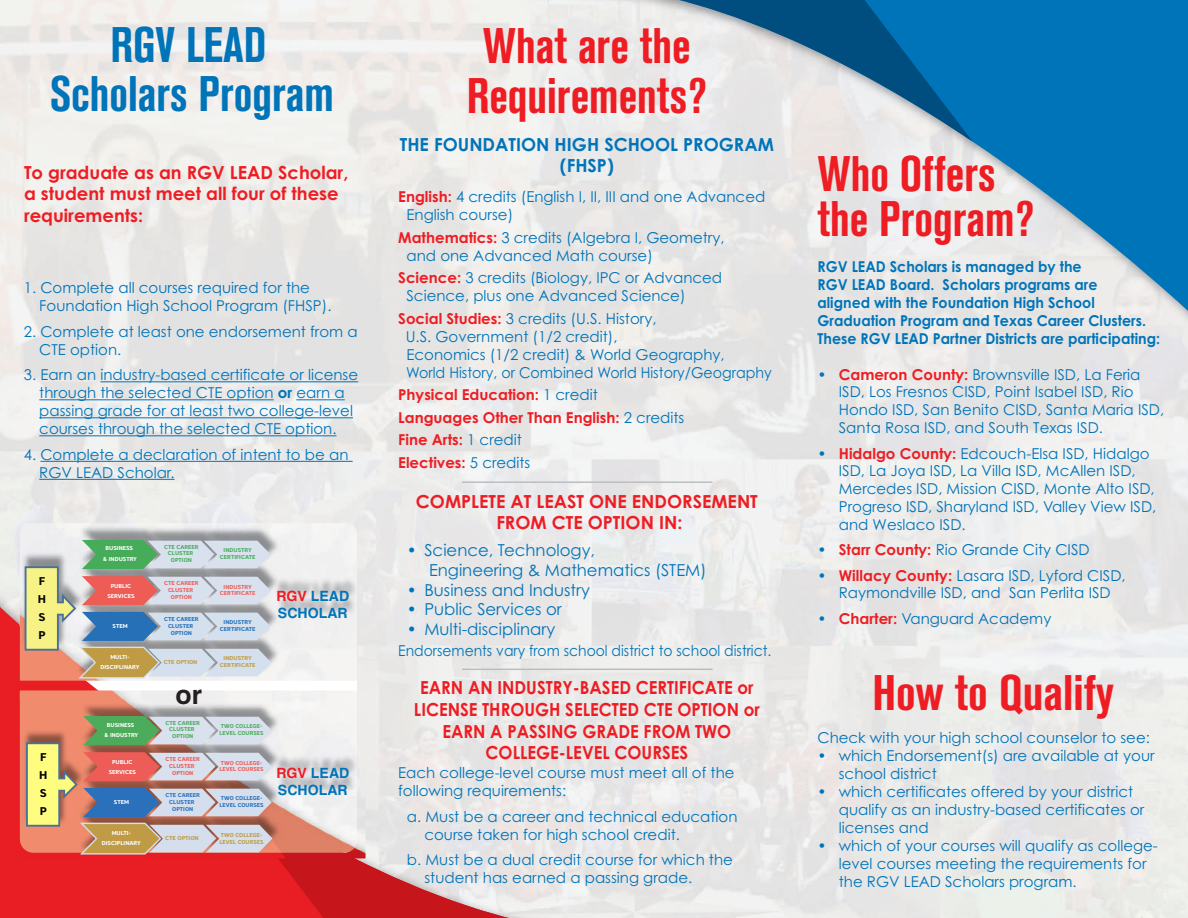
<style>
.page{position:relative;width:1188px;height:918px;background:#fff}
.page>*{position:absolute;margin:0;border:0;box-sizing:border-box;transform-origin:0 0}
.t1{font:49.5px/45px "Akzidenz Grotesk BQ Bd Cnd Alt";color:#ee1d23;scale:.95 1}
.t2{font:49.5px/49.5px "Akzidenz Grotesk BQ Bd Cnd Alt";color:#0074b9;text-align:center;scale:.95 1}
.t3{font:49.5px "Akzidenz Grotesk BQ Bd Cnd Alt";color:#ee1d23}
.t4{font:700 26.4px "Helvetica";color:#231f20}
.t5{font:700 18px/21.3px "Century Gothic";color:#ee1d23;text-align:center}
.t6{font:700 18px/21.6px "Century Gothic";color:#ee1d23;text-align:center;scale:.93 1}
.t7{font:700 18px/21.6px "Century Gothic";color:#0074b9;text-align:center}
.t8{font:16.5px/19.5px "Century Gothic";color:#0074b9}
.t9{font:15px/18px "Century Gothic";color:#0074b9}
.t10{font:700 15px/18px "Century Gothic";color:#0074b9;scale:.95 1}
.t11{font:700 15px/22.5px "Century Gothic";color:#ee1d23}
.t12{font:15px "Century Gothic";color:#0074b9;scale:.93 1}
.t13{font:700 14.1px/17px "Helvetica";color:#0074b9}
.t14{font:700 11.25px/17.9px "Core Sans A65";color:#000;text-align:justify}
.t15{font:700 11.25px/17.9px "Core Sans A65";color:#040503;text-align:justify}
.t16{font:700 5.7px/10.4px "Core Sans A65";color:#fff;text-align:center}
.t17{font:700 5.7px/6.8px "Core Sans A65";color:#47ac5a;text-align:center}
.t18{font:700 5.7px/6.8px "Core Sans A65";color:#ee5c56;text-align:center}
.t19{font:700 5.7px/6.8px "Core Sans A65";color:#2670b8;text-align:center}
.t20{font:700 5.7px/6.8px "Core Sans A65";color:#bf9c43;text-align:center}
.t21{font:700 5.55px/10.4px "Core Sans A65";color:#fff;text-align:center}
.t22{font:700 5.55px/6.8px "Core Sans A65";color:#4cac5b;text-align:center}
.t23{font:700 5.55px/6.8px "Core Sans A65";color:#ed5c56;text-align:center}
.t24{font:700 5.55px/6.8px "Core Sans A65";color:#2b70ba;text-align:center}
.t25{font:700 5.55px/6.8px "Core Sans A65";color:#bf9b45}
.s1{font-weight:700}
.s2{color:#ee1d23}
.s3{font-weight:700;color:#ee1d23}
.s4{font-weight:400;color:#0074b9}
</style>
<div class="page">
<svg style="left:0;top:594px;width:594px;height:324px;fill:#e9e6e6"></svg>
<svg style="left:594px;top:0;width:594px;height:323px;background:#97bfd6"></svg>
<svg style="left:215px;top:776px;width:379px;height:142px;background:#e3a8aa"></svg>
<svg style="left:594px;top:0;width:379px;height:142px;background:#9ab8cc"></svg>
<hr style="left:100px;top:381px;width:258px;height:1px;background:#0074b9">
<hr style="left:39px;top:399px;width:235px;height:1px;background:#0074b9">
<hr style="left:296px;top:399px;width:49px;height:1px;background:#0074b9">
<hr style="left:39px;top:417px;width:314px;height:1px;background:#0074b9">
<hr style="left:39px;top:435px;width:297px;height:1px;background:#0074b9">
<hr style="left:40px;top:461px;width:313px;height:1px;background:#0074b9">
<hr style="left:39px;top:479px;width:136px;height:1px;background:#0074b9">
<img style="left:19px;top:690px;width:347px;height:168px">
<img style="left:20px;top:839px;width:337px;height:14px">
<svg style="left:26px;top:716px;width:247px;height:139px;background:#c1a897"></svg>
<img style="left:351px;top:534px;width:15px;height:157px">
<img style="left:19px;top:534px;width:7px;height:157px">
<svg style="left:25px;top:540px;width:246px;height:139px;background:#bebdb4"></svg>
<hr style="left:462px;top:481px;width:251px;height:2px;background:#bcbdc0">
<hr style="left:462px;top:669px;width:251px;height:1px;background:#bcbdc0">
<h1 class="t2" style="left:50px;top:25px;width:301px">RGV LEAD<br>Scholars Program</h1>
<p class="t5" style="left:24px;top:164px;width:326px;text-align:left">To graduate as an RGV LEAD Scholar, a student must meet all four of these requirements:</p>
<p class="t9" style="left:39px;top:280px;width:294px;text-indent:-16px">1. Complete all courses required for the<br>Foundation High School Program (FHSP).</p>
<p class="t9" style="left:39px;top:324px;width:320px;text-indent:-16px">2. Complete at least one endorsement from a<br>CTE option.</p>
<p class="t9" style="left:39px;top:367px;width:320px;text-indent:-16px">3. Earn an industry-based certificate or license through the selected CTE option <span class="s1">or</span> earn a passing grade for at least two college-level courses through the selected CTE option.</p>
<p class="t9" style="left:39px;top:447px;width:311px;text-indent:-16px">4. Complete a declaration of intent to be an<br>RGV LEAD Scholar.</p>
<p class="t15" style="left:38px;top:573px;width:10px">F H S P</p>
<p class="t14" style="left:39px;top:749px;width:10px">F H S P</p>
<p class="t16" style="left:103px;top:543px;width:35px">BUSINESS<br>&amp; INDUSTRY</p>
<p class="t16" style="left:107px;top:580px;width:29px">PUBLIC<br>SERVICES</p>
<p class="t16" style="left:113px;top:621px;width:17px">STEM</p>
<p class="t16" style="left:100px;top:651px;width:41px">MULTI-<br>DISCIPLINARY</p>
<p class="t21" style="left:105px;top:719px;width:35px">BUSINESS<br>&amp; INDUSTRY</p>
<p class="t21" style="left:109px;top:757px;width:29px">PUBLIC<br>SERVICES</p>
<p class="t21" style="left:114px;top:797px;width:17px">STEM</p>
<p class="t21" style="left:102px;top:827px;width:41px">MULTI-<br>DISCIPLINARY</p>
<p class="t17" style="left:164px;top:543px;width:36px">CTE CAREER<br>CLUSTER<br>OPTION</p>
<p class="t17" style="left:220px;top:547px;width:37px">INDUSTRY<br>CERTIFICATE</p>
<p class="t18" style="left:164px;top:580px;width:36px">CTE CAREER<br>CLUSTER<br>OPTION</p>
<p class="t18" style="left:220px;top:583px;width:37px">INDUSTRY<br>CERTIFICATE</p>
<p class="t19" style="left:164px;top:616px;width:36px">CTE CAREER<br>CLUSTER<br>OPTION</p>
<p class="t19" style="left:220px;top:619px;width:37px">INDUSTRY<br>CERTIFICATE</p>
<p class="t20" style="left:220px;top:655px;width:37px">INDUSTRY<br>CERTIFICATE</p>
<p class="t20" style="left:164px;top:658px;width:35px">CTE OPTION</p>
<h2 class="t4" style="left:176px;top:685px;width:28px">or</h2>
<p class="t22" style="left:165px;top:719px;width:36px">CTE CAREER<br>CLUSTER<br>OPTION</p>
<p class="t22" style="left:220px;top:723px;width:45px;text-align:left">TWO COLLEGE-<br>LEVEL COURSES</p>
<p class="t23" style="left:165px;top:756px;width:36px">CTE CAREER<br>CLUSTER<br>OPTION</p>
<p class="t23" style="left:220px;top:759px;width:45px;text-align:left">TWO COLLEGE-<br>LEVEL COURSES</p>
<p class="t24" style="left:165px;top:792px;width:36px">CTE CAREER<br>CLUSTER<br>OPTION</p>
<p class="t24" style="left:220px;top:795px;width:45px;text-align:left">TWO COLLEGE-<br>LEVEL COURSES</p>
<p class="t25" style="left:220px;top:832px;width:45px">TWO COLLEGE-<br>LEVEL COURSES</p>
<p class="t25" style="left:165px;top:834px;width:35px">CTE OPTION</p>
<p class="t13" style="left:276px;top:589px;width:75px"><span class="s2">RGV</span> LEAD<br>SCHOLAR</p>
<p class="t13" style="left:276px;top:766px;width:75px"><span class="s2">RGV</span> LEAD<br>SCHOLAR</p>
<h1 class="t1" style="left:467px;top:26px;width:254px;line-height:49.5px;text-align:center">What are the<br>Requirements?</h1>
<p class="t7" style="left:400px;top:135px;width:376px">THE FOUNDATION HIGH SCHOOL PROGRAM (FHSP)</p>
<p class="t9" style="left:407px;top:189px;width:360px;text-indent:-8px"><span class="s3">English:</span> 4 credits (English I, II, III and one Advanced<br>English course)</p>
<p class="t9" style="left:407px;top:230px;width:320px;text-indent:-8px"><span class="s3">Mathematics:</span> 3 credits (Algebra I, Geometry, and one Advanced Math course)</p>
<p class="t9" style="left:407px;top:270px;width:317px;text-indent:-8px"><span class="s3">Science:</span> 3 credits (Biology, IPC or Advanced<br>Science, plus one Advanced Science)</p>
<p class="t9" style="left:406px;top:311px;width:368px;text-indent:-8px"><span class="s3">Social Studies:</span> 3 credits (U.S. History,<br>U.S. Government (1/2 credit),<br>Economics (1/2 credit) &amp; World Geography,<br>World History, or Combined World History/Geography</p>
<p class="t11" style="left:398px;top:385px;width:288px">Physical Education: <span class="s4">1 credit<br></span>Languages Other Than English: <span class="s4">2 credits<br></span>Fine Arts: <span class="s4">1 credit<br></span>Electives: <span class="s4">5 credits</span></p>
<p class="t5" style="left:416px;top:492px;width:343px">COMPLETE AT LEAST ONE ENDORSEMENT<br>FROM CTE OPTION IN:</p>
<p class="t8" style="left:429px;top:542px;width:279px;text-indent:-22px">• Science, Technology,<br>Engineering &amp; Mathematics (STEM)</p>
<p class="t8" style="left:407px;top:581px;width:184px">• Business and Industry</p>
<p class="t8" style="left:407px;top:601px;width:156px">• Public Services or</p>
<p class="t8" style="left:407px;top:621px;width:150px">• Multi-disciplinary</p>
<p class="t12" style="left:398px;top:645px;width:403px">Endorsements vary from school district to school district.</p>
<p class="t6" style="left:414px;top:679px;width:373px">EARN AN INDUSTRY-BASED CERTIFICATE or<br>LICENSE THROUGH SELECTED CTE OPTION or<br>EARN A PASSING GRADE FROM TWO<br>COLLEGE-LEVEL COURSES</p>
<p class="t9" style="left:398px;top:766px;width:338px">Each college-level course must meet all of the following requirements:</p>
<p class="t9" style="left:424px;top:809px;width:315px;text-indent:-17px">a. Must be a career and technical education course taken for high school credit.</p>
<p class="t9" style="left:424px;top:853px;width:310px;text-indent:-17px">b. Must be a dual credit course for which the student has earned a passing grade.</p>
<h1 class="t1" style="left:818px;top:156px;width:229px">Who Offers the Program?</h1>
<p class="t10" style="left:818px;top:259px;width:362px">RGV LEAD Scholars is managed by the<br>RGV LEAD Board. Scholars programs are<br>aligned with the Foundation High School Graduation Program and Texas Career Clusters.<br>These RGV LEAD Partner Districts are participating:</p>
<p class="t9" style="left:839px;top:367px;width:327px;text-indent:-21px">• <span class="s3">Cameron County:</span> Brownsville ISD, La Feria ISD, Los Fresnos CISD, Point Isabel ISD, Rio Hondo ISD, San Benito CISD, Santa Maria ISD, Santa Rosa ISD, and South Texas ISD.</p>
<p class="t9" style="left:839px;top:446px;width:319px;text-indent:-21px">• <span class="s3">Hidalgo County:</span> Edcouch-Elsa ISD, Hidalgo ISD, La Joya ISD, La Villa ISD, McAllen ISD, Mercedes ISD, Mission CISD, Monte Alto ISD, Progreso ISD, Sharyland ISD, Valley View ISD, and Weslaco ISD.</p>
<p class="t9" style="left:818px;top:543px;width:274px">• <span class="s3">Starr County:</span> Rio Grande City CISD</p>
<p class="t9" style="left:818px;top:568px;width:310px;line-height:17.4px;text-align:center">• <span class="s3">Willacy County:</span> Lasara ISD, Lyford CISD,<br>Raymondville ISD, and San Perlita ISD</p>
<p class="t9" style="left:818px;top:611px;width:235px">• <span class="s3">Charter:</span> Vanguard Academy</p>
<h1 class="t3" style="left:872px;top:674px;width:243px">How to Qualify</h1>
<p class="t9" style="left:818px;top:730px;width:334px">Check with your high school counselor to see:</p>
<p class="t9" style="left:839px;top:748px;width:317px;text-indent:-21px">• which Endorsement(s) are available at your school district</p>
<p class="t9" style="left:839px;top:784px;width:307px;text-indent:-21px">• which certificates offered by your district qualify as an industry-based certificates or licenses and</p>
<p class="t9" style="left:839px;top:838px;width:321px;text-indent:-21px">• which of your courses will qualify as college&shy;level courses meeting the requirements for the RGV LEAD Scholars program.</p>
</div>
